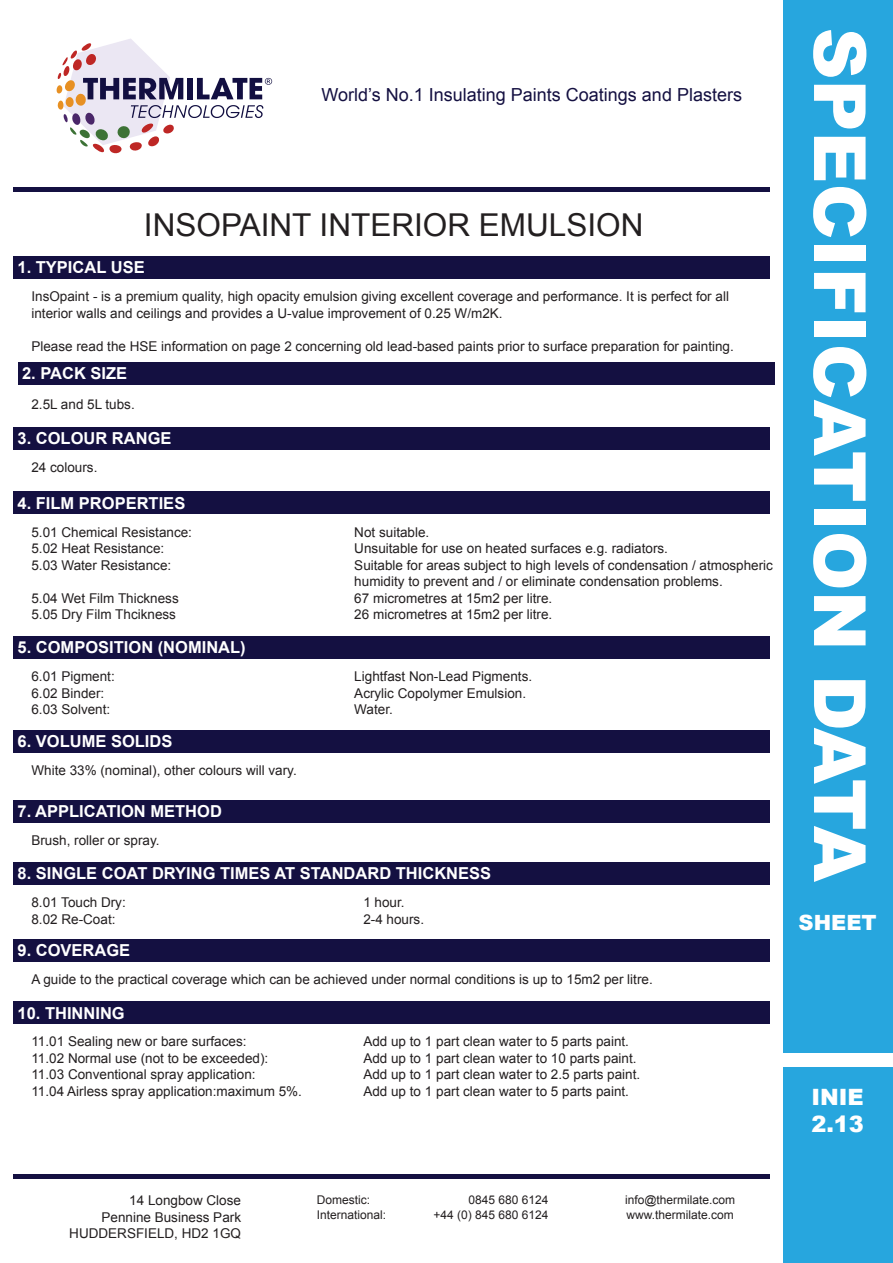
<style>
.page{position:relative;width:893px;height:1263px;background:#fff}
.page>*{position:absolute;margin:0;border:0;box-sizing:border-box;transform-origin:0 0}
.t1{font:900 72px "Arial";color:#fff}
.t2{font:31.5px "Arial";color:#231f20}
.t3{font:900 22.5px/27px "Arial";color:#fff}
.t4{font:900 21px "Arial";color:#fff}
.t5{font:18px "Arial";color:#141041}
.t6{font:700 16.5px "Arial";color:#fff}
.t7{font:13.5px/16.5px "Arial";color:#231f20}
.t8{font:12px/14.4px "Arial";color:#231f20}
</style>
<div class="page">
<div style="left:13px;top:256px;width:757px;height:23px;background:#141041"></div>
<div style="left:18px;top:362px;width:756px;height:22px;background:#141041"></div>
<div style="left:13px;top:427px;width:757px;height:22px;background:#141041"></div>
<div style="left:13px;top:492px;width:757px;height:22px;background:#141041"></div>
<div style="left:13px;top:637px;width:757px;height:22px;background:#141041"></div>
<div style="left:13px;top:730px;width:757px;height:22px;background:#141041"></div>
<div style="left:13px;top:800px;width:757px;height:22px;background:#141041"></div>
<div style="left:13px;top:863px;width:757px;height:22px;background:#141041"></div>
<div style="left:13px;top:939px;width:757px;height:22px;background:#141041"></div>
<div style="left:13px;top:1002px;width:757px;height:22px;background:#141041"></div>
<hr style="left:13px;top:1174px;width:757px;height:4px;background:#141041">
<div style="left:783px;top:0;width:109px;height:1263px;background:#27a6de"></div>
<div style="left:782px;top:1053px;width:111px;height:13px;background:#fff"></div>
<svg style="left:57px;top:39px;width:215px;height:114px"></svg>
<div style="left:13px;top:187px;width:757px;height:5px;background:#141041"></div>
<h3 class="t5" style="left:321px;top:83px;width:422px">World’s No.1 Insulating Paints Coatings and Plasters</h3>
<h2 class="t2" style="left:144px;top:204px;width:501px">INSOPAINT INTERIOR EMULSION</h2>
<p class="t6" style="left:18px;top:256px;width:129px">1. TYPICAL USE</p>
<p class="t7" style="left:31px;top:288px;width:699px">InsOpaint - is a premium quality, high opacity emulsion giving excellent coverage and performance. It is perfect for all</p>
<p class="t7" style="left:31px;top:305px;width:473px">interior walls and ceilings and provides a U-value improvement of 0.25 W/m2K.</p>
<p class="t7" style="left:31px;top:338px;width:704px">Please read the HSE information on page 2 concerning old lead-based paints prior to surface preparation for painting.</p>
<p class="t6" style="left:22px;top:362px;width:107px">2. PACK SIZE</p>
<p class="t7" style="left:31px;top:396px;width:105px">2.5L and 5L tubs.</p>
<p class="t6" style="left:18px;top:427px;width:156px">3. COLOUR RANGE</p>
<p class="t7" style="left:31px;top:459px;width:68px">24 colours.</p>
<p class="t6" style="left:18px;top:492px;width:169px">4. FILM PROPERTIES</p>
<p class="t7" style="left:31px;top:524px;width:162px">5.01 Chemical Resistance:</p>
<p class="t7" style="left:31px;top:540px;width:134px">5.02 Heat Resistance:</p>
<p class="t7" style="left:31px;top:557px;width:141px">5.03 Water Resistance:</p>
<p class="t7" style="left:31px;top:590px;width:149px">5.04 Wet Film Thickness</p>
<p class="t7" style="left:31px;top:606px;width:146px">5.05 Dry Film Thcikness</p>
<p class="t6" style="left:18px;top:637px;width:230px">5. COMPOSITION (NOMINAL)</p>
<p class="t7" style="left:31px;top:668px;width:85px">6.01 Pigment:</p>
<p class="t7" style="left:31px;top:685px;width:74px">6.02 Binder:</p>
<p class="t7" style="left:31px;top:701px;width:80px">6.03 Solvent:</p>
<p class="t6" style="left:18px;top:730px;width:156px">6. VOLUME SOLIDS</p>
<p class="t7" style="left:31px;top:762px;width:267px">White 33% (nominal), other colours will vary.</p>
<p class="t6" style="left:18px;top:800px;width:206px">7. APPLICATION METHOD</p>
<p class="t7" style="left:31px;top:832px;width:130px">Brush, roller or spray.</p>
<p class="t7" style="left:354px;top:524px;width:77px">Not suitable.</p>
<p class="t7" style="left:354px;top:540px;width:315px">Unsuitable for use on heated surfaces e.g. radiators.</p>
<p class="t7" style="left:354px;top:557px;width:420px">Suitable for areas subject to high levels of condensation / atmospheric humidity to prevent and / or eliminate condensation problems.</p>
<p class="t7" style="left:354px;top:590px;width:200px">67 micrometres at 15m2 per litre.</p>
<p class="t7" style="left:354px;top:606px;width:200px">26 micrometres at 15m2 per litre.</p>
<p class="t7" style="left:354px;top:668px;width:179px">Lightfast Non-Lead Pigments.</p>
<p class="t7" style="left:354px;top:685px;width:173px">Acrylic Copolymer Emulsion.</p>
<p class="t7" style="left:354px;top:701px;width:40px">Water.</p>
<p class="t6" style="left:18px;top:863px;width:475px">8. SINGLE COAT DRYING TIMES AT STANDARD THICKNESS</p>
<p class="t7" style="left:31px;top:894px;width:96px">8.01 Touch Dry:</p>
<p class="t7" style="left:31px;top:911px;width:86px">8.02 Re-Coat:</p>
<p class="t6" style="left:18px;top:939px;width:114px">9. COVERAGE</p>
<p class="t7" style="left:363px;top:894px;width:43px">1 hour.</p>
<p class="t7" style="left:363px;top:911px;width:62px">2-4 hours.</p>
<p class="t7" style="left:31px;top:971px;width:623px">A guide to the practical coverage which can be achieved under normal conditions is up to 15m2 per litre.</p>
<p class="t6" style="left:18px;top:1002px;width:109px">10. THINNING</p>
<p class="t7" style="left:31px;top:1033px;width:217px">11.01 Sealing new or bare surfaces:</p>
<p class="t7" style="left:31px;top:1050px;width:238px">11.02 Normal use (not to be exceeded):</p>
<p class="t7" style="left:31px;top:1066px;width:226px">11.03 Conventional spray application:</p>
<p class="t7" style="left:31px;top:1083px;width:272px">11.04 Airless spray application:maximum 5%.</p>
<p class="t7" style="left:363px;top:1033px;width:267px">Add up to 1 part clean water to 5 parts paint.</p>
<p class="t7" style="left:363px;top:1050px;width:275px">Add up to 1 part clean water to 10 parts paint.</p>
<p class="t7" style="left:363px;top:1066px;width:278px">Add up to 1 part clean water to 2.5 parts paint.</p>
<p class="t7" style="left:363px;top:1083px;width:267px">Add up to 1 part clean water to 5 parts paint.</p>
<p class="t7" style="left:69px;top:1192px;width:173px;text-align:right">14 Longbow Close<br>Pennine Business Park<br>HUDDERSFIELD, HD2 1GQ</p>
<p class="t8" style="left:317px;top:1193px;width:71px">Domestic:<br>International:</p>
<p class="t8" style="left:434px;top:1193px;width:117px;text-align:right">0845 680 6124<br>+44 (0) 845 680 6124</p>
<p class="t8" style="left:625px;top:1193px;width:112px">info@thermilate.com www.thermilate.com</p>
<h1 class="t1" style="left:892px;top:28px;width:856px;rotate:90deg">SPECIFICATION DATA</h1>
<h3 class="t4" style="left:799px;top:907px;width:80px">SHEET</h3>
<h3 class="t3" style="left:811px;top:1083px;width:54px">INIE<br>2.13</h3>
</div>
